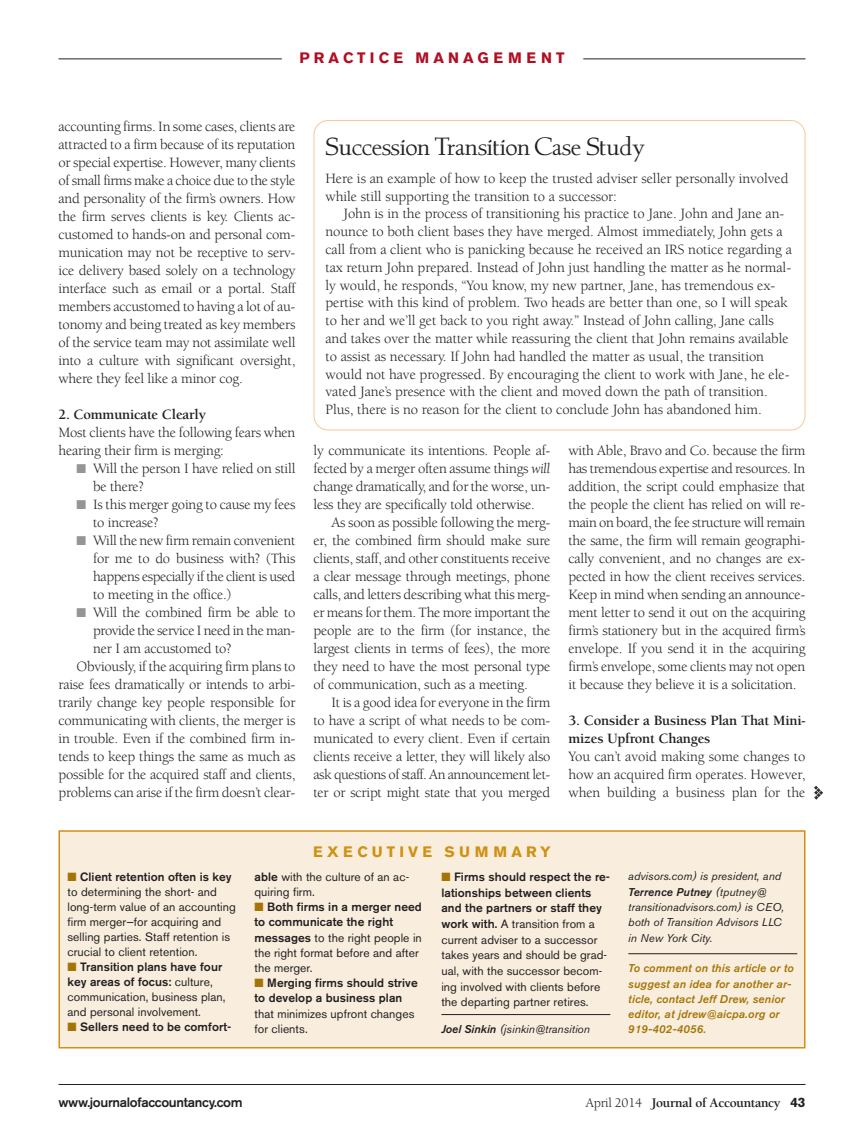
<style>
.page{position:relative;width:864px;height:1134px;background:#fff}
.page>*{position:absolute;margin:0;border:0;box-sizing:border-box;transform-origin:0 0}
.t1{font:27px "Albertan LTH";letter-spacing:-.005em;color:#231f20}
.t2{font:700 15px "Akzidenz Grotesk BE";letter-spacing:.275em;color:#b00e23}
.t3{font:700 15px "Akzidenz Grotesk BE";letter-spacing:.275em;color:#cf9112}
.t4{font:14.7px/18px "Berkeley";letter-spacing:-.005em;color:#231f20;text-align:justify}
.t5{font:700 14.7px/18px "Berkeley";letter-spacing:-.015em;color:#231f20}
.t6{font:14.7px "Berkeley";letter-spacing:-.03em;color:#231f20}
.t7{font:700 13.5px "Berkeley";letter-spacing:-.02em;color:#231f20}
.t8{font:500 13.5px "Akzidenz Grotesk BE";letter-spacing:-.025em;color:#231f20}
.t9{font:12px/15px "Akzidenz Grotesk BE";letter-spacing:.005em;color:#231f20}
.t10{font:500 12px/15.1px "Akzidenz Grotesk BE";letter-spacing:.005em;color:#231f20}
.t11{font:italic 11.25px/15.3px "Akzidenz Grotesk BE";letter-spacing:.005em;color:#231f20}
.t12{font:italic 500 11.25px/15.3px "Akzidenz Grotesk BE";letter-spacing:.015em;color:#a57406}
.s1{color:#939598}
.s2{font-style:italic}
.s3{color:#a57406}
.s4{font-weight:500}
.s5{font-weight:400}
.s6{font-family:"Akzidenz Grotesk BE"}
</style>
<div class="page">
<hr style="left:58px;top:1084px;width:748px;height:1px;background:#231f20">
<svg style="left:814px;top:786px;width:9px;height:14px"></svg>
<hr style="left:58px;top:58px;width:748px;height:1px;background:#231f20">
<div style="left:282px;top:50px;width:301px;height:18px;background:#fff;border-radius:9px"></div>
<div style="left:60px;top:832px;width:744px;height:215px;background:#f9eede"></div>
<div style="left:58px;top:830px;width:748px;height:218px;border:2px solid #cf9112"></div>
<hr style="left:441px;top:1014px;width:169px;height:1px;background:#231f20">
<hr style="left:628px;top:953px;width:169px;height:1px;background:#231f20">
<svg style="left:314px;top:120px;width:491px;height:310px"></svg>
<p class="t2" style="left:299px;top:52px;width:267px">PRACTICE MANAGEMENT</p>
<p class="t4" style="left:58px;top:118px;width:239px">accounting firms. In some cases, clients are attracted to a firm because of its reputation or special expertise. However, many clients of small firms make a choice due to the style and personality of the firm’s owners. How the firm serves clients is key. Clients ac&shy;customed to hands-on and personal com&shy;munication may not be receptive to serv&shy;ice delivery based solely on a technology interface such as email or a portal. Staff members accustomed to having a lot of au&shy;tonomy and being treated as key members of the service team may not assimilate well into a culture with significant oversight, where they feel like a minor cog.</p>
<p class="t5" style="left:58px;top:406px;width:149px">2. Communicate Clearly</p>
<p class="t4" style="left:58px;top:424px;width:239px">Most clients have the following fears when hearing their firm is merging:</p>
<p class="t4" style="left:93px;top:460px;width:204px;text-indent:-17px"><span class="s1">■</span> Will the person I have relied on still be there?</p>
<p class="t4" style="left:93px;top:496px;width:204px;text-indent:-17px"><span class="s1">■</span> Is this merger going to cause my fees to increase?</p>
<p class="t4" style="left:93px;top:532px;width:204px;text-indent:-17px"><span class="s1">■</span> Will the new firm remain convenient for me to do business with? (This happens especially if the client is used to meeting in the office.)</p>
<p class="t4" style="left:77px;top:604px;width:220px"><span class="s1">■</span> Will the combined firm be able to</p>
<p class="t6" style="left:93px;top:624px;width:204px">provide the service I need in the man-</p>
<p class="t4" style="left:93px;top:640px;width:140px">ner I am accustomed to?</p>
<p class="t4" style="left:76px;top:658px;width:221px">Obviously, if the acquiring firm plans to</p>
<p class="t4" style="left:58px;top:676px;width:239px">raise fees dramatically or intends to arbi-</p>
<p class="t4" style="left:58px;top:694px;width:239px">trarily change key people responsible for</p>
<p class="t4" style="left:58px;top:712px;width:239px">communicating with clients, the merger is</p>
<p class="t4" style="left:58px;top:730px;width:239px">in trouble. Even if the combined firm in-</p>
<p class="t4" style="left:58px;top:748px;width:239px">tends to keep things the same as much as</p>
<p class="t4" style="left:58px;top:766px;width:239px">possible for the acquired staff and clients,</p>
<p class="t4" style="left:58px;top:784px;width:239px">problems can arise if the firm doesn’t clear-</p>
<h1 class="t1" style="left:326px;top:135px;width:321px">Succession Transition Case Study</h1>
<p class="t4" style="left:326px;top:171px;width:465px">Here is an example of how to keep the trusted adviser seller personally involved while still supporting the transition to a successor:</p>
<p class="t4" style="left:326px;top:206px;width:468px;text-align:left;text-indent:18px">John is in the process of transitioning his practice to Jane. John and Jane an&shy;nounce to both client bases they have merged. Almost immediately, John gets a call from a client who is panicking because he received an IRS notice regarding a tax return John prepared. Instead of John just handling the matter as he normal&shy;ly would, he responds, “You know, my new partner, Jane, has tremendous ex&shy;pertise with this kind of problem. Two heads are better than one, so I will speak to her and we’ll get back to you right away.” Instead of John calling, Jane calls and takes over the matter while reassuring the client that John remains available to assist as necessary. If John had handled the matter as usual, the transition would not have progressed. By encouraging the client to work with Jane, he ele&shy;vated Jane’s presence with the client and moved down the path of transition.<br>Plus, there is no reason for the client to conclude John has abandoned him.</p>
<p class="t4" style="left:313px;top:442px;width:239px">ly communicate its intentions. People af&shy;fected by a merger often assume things <span class="s2">will </span>change dramatically, and for the worse, un&shy;less they are specifically told otherwise.</p>
<p class="t4" style="left:313px;top:514px;width:239px;text-indent:18px">As soon as possible following the merg&shy;er, the combined firm should make sure clients, staff, and other constituents receive a clear message through meetings, phone calls, and letters describing what this merg&shy;er means for them. The more important the people are to the firm (for instance, the largest clients in terms of fees), the more they need to have the most personal type of communication, such as a meeting.</p>
<p class="t4" style="left:313px;top:694px;width:239px;text-indent:18px">It is a good idea for everyone in the firm to have a script of what needs to be com&shy;municated to every client. Even if certain clients receive a letter, they will likely also ask questions of staff. An announcement let&shy;ter or script might state that you merged</p>
<p class="t4" style="left:568px;top:442px;width:239px">with Able, Bravo and Co. because the firm has tremendous expertise and resources. In addition, the script could emphasize that the people the client has relied on will re&shy;main on board, the fee structure will remain the same, the firm will remain geographi&shy;cally convenient, and no changes are ex&shy;pected in how the client receives services.<br>Keep in mind when sending an announce&shy;ment letter to send it out on the acquiring firm’s stationery but in the acquired firm’s envelope. If you send it in the acquiring firm’s envelope, some clients may not open it because they believe it is a solicitation.</p>
<p class="t5" style="left:568px;top:712px;width:239px">3. Consider a Business Plan That Mini&shy;mizes Upfront Changes</p>
<p class="t4" style="left:568px;top:748px;width:239px">You can’t avoid making some changes to how an acquired firm operates. However, when building a business plan for the</p>
<p class="t3" style="left:313px;top:847px;width:239px">EXECUTIVE SUMMARY</p>
<p class="t9" style="left:68px;top:870px;width:170px"><span class="s3">■</span> <span class="s4">Client retention often is key </span>to determining the short- and long-term value of an accounting firm merger—for acquiring and selling parties. Staff retention is crucial to client retention.</p>
<p class="t9" style="left:68px;top:961px;width:160px"><span class="s3">■</span> <span class="s4">Transition plans have four key areas of focus:</span> culture, communication, business plan, and personal involvement.</p>
<p class="t10" style="left:68px;top:1020px;width:165px"><span class="s3">■</span> Sellers need to be comfort-</p>
<p class="t9" style="left:254px;top:870px;width:156px"><span class="s4">able</span> with the culture of an ac&shy;quiring firm.</p>
<p class="t9" style="left:254px;top:901px;width:169px"><span class="s3">■</span> <span class="s4">Both firms in a merger need to communicate the right messages</span> to the right people in the right format before and after the merger.</p>
<p class="t10" style="left:254px;top:976px;width:165px"><span class="s3">■</span> Merging firms should strive to develop a business plan</p>
<p class="t9" style="left:254px;top:1007px;width:162px">that minimizes upfront changes for clients.</p>
<p class="t9" style="left:441px;top:870px;width:170px;line-height:15.6px"><span class="s3">■</span> <span class="s4">Firms should respect the re&shy;lationships between clients and the partners or staff they work with.</span> A transition from a current adviser to a successor takes years and should be grad&shy;ual, with the successor becom&shy;ing involved with clients before the departing partner retires.</p>
<p class="t11" style="left:441px;top:1023px;width:150px"><span class="s4">Joel Sinkin</span> (jsinkin@transition</p>
<p class="t11" style="left:628px;top:870px;width:157px">advisors.com) is president, and<br><span class="s4">Terrence Putney</span> (tputney@ transitionadvisors.com) is CEO, both of Transition Advisors LLC in New York City.</p>
<p class="t12" style="left:628px;top:962px;width:167px">To comment on this article or to suggest an idea for another ar&shy;ticle, contact Jeff Drew, senior editor, at jdrew@aicpa.org or<br>919-402-4056.</p>
<p class="t8" style="left:58px;top:1097px;width:186px">www.journalofaccountancy.com</p>
<p class="t7" style="left:586px;top:1097px;width:221px"><span class="s5">April 2014</span> Journal of Accountancy <span class="s6">43</span></p>
</div>
